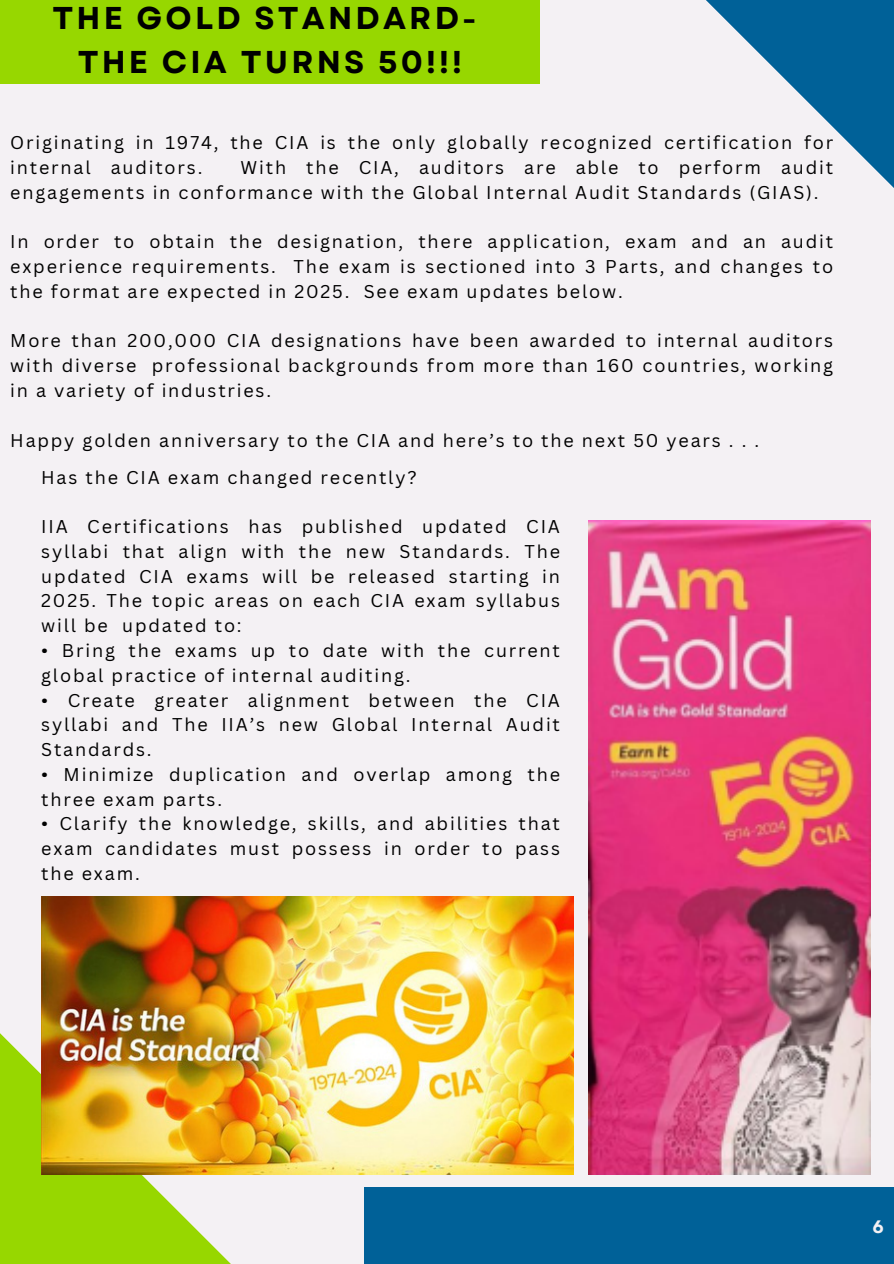
<style>
.page{position:relative;width:894px;height:1264px;background:#fff}
.page>*{position:absolute;margin:0;border:0;box-sizing:border-box;transform-origin:0 0}
.t1{font:700 31.5px/43.8px "Garet";letter-spacing:.1em;color:#000;text-align:center}
.t2{font:18px/24.8px "Canva Sans";letter-spacing:.1em;color:#000;text-align:justify}
.t3{font:700 18px "Garet";color:#f4f1f4}
</style>
<div class="page">
<div style="left:0;top:0;width:893px;height:1263px;background:#f4f1f4"></div>
<svg style="left:0;top:1033px;width:364px;height:230px;fill:#97d700"></svg>
<svg style="left:706px;top:0;width:187px;height:187px"></svg>
<div style="left:0;top:0;width:539px;height:83px;background:#97d700"></div>
<div style="left:364px;top:1186px;width:529px;height:77px;background:#006198"></div>
<img style="left:41px;top:896px;width:532px;height:277px">
<img style="left:588px;top:520px;width:282px;height:654px">
<h1 class="t1" style="left:52px;top:-3px;width:425px">THE GOLD STANDARD-<br>THE CIA TURNS 50!!!</h1>
<p class="t2" style="left:10px;top:130px;width:824px">Originating in 1974, the CIA is the only globally recognized certification for internal auditors.</p>
<p class="t2" style="left:10px;top:155px;width:824px;text-indent:230px">With the CIA, auditors are able to perform audit engagements in conformance with the Global Internal Audit Standards (GIAS).</p>
<p class="t2" style="left:10px;top:229px;width:824px">In order to obtain the designation, there application, exam and an audit experience requirements. The exam is sectioned into 3 Parts, and changes to the format are expected in 2025. See exam updates below.</p>
<p class="t2" style="left:10px;top:328px;width:824px">More than 200,000 CIA designations have been awarded to internal auditors with diverse professional backgrounds from more than 160 countries, working in a variety of industries.</p>
<p class="t2" style="left:10px;top:427px;width:750px">Happy golden anniversary to the CIA and here’s to the next 50 years . . .</p>
<p class="t2" style="left:41px;top:464px;width:377px">Has the CIA exam changed recently?</p>
<p class="t2" style="left:41px;top:514px;width:520px">IIA Certifications has published updated CIA syllabi that align with the new Standards. The updated CIA exams will be released starting in 2025. The topic areas on each CIA exam syllabus will be updated to:</p>
<p class="t2" style="left:41px;top:637px;width:520px">• Bring the exams up to date with the current global practice of internal auditing.</p>
<p class="t2" style="left:41px;top:687px;width:520px">• Create greater alignment between the CIA syllabi and The IIA’s new Global Internal Audit Standards.</p>
<p class="t2" style="left:41px;top:761px;width:520px">• Minimize duplication and overlap among the three exam parts.</p>
<p class="t2" style="left:41px;top:811px;width:520px">• Clarify the knowledge, skills, and abilities that exam candidates must possess in order to pass the exam.</p>
<p class="t3" style="left:872px;top:1213px;width:13px">6</p>
</div>
